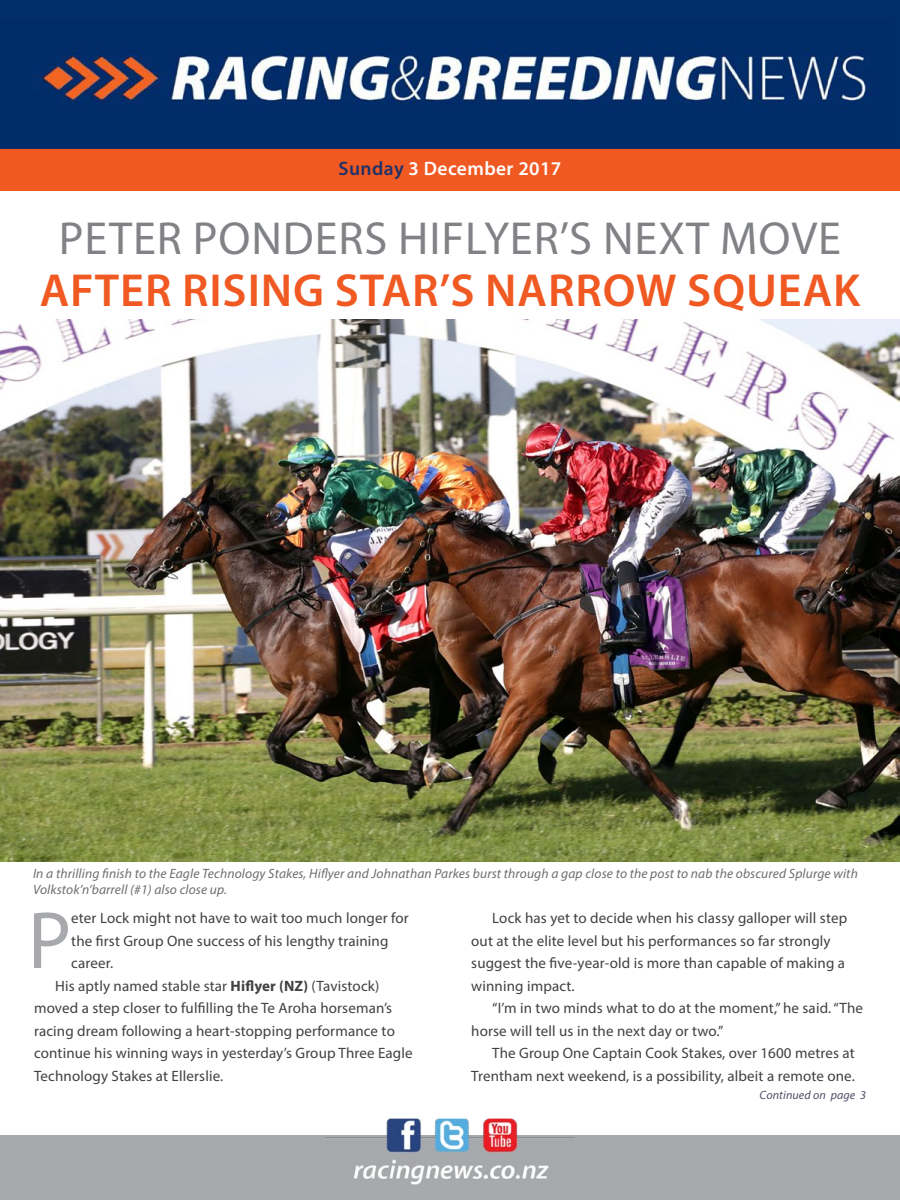
<style>
.page{position:relative;width:900px;height:1200px;background:#fff}
.page>*{position:absolute;margin:0;border:0;box-sizing:border-box;transform-origin:0 0}
.t1{font:81.75px "Myriad Pro";color:#a7a9ac}
.t2{font:46.5px "Myriad Pro";letter-spacing:.02em;color:#808285}
.t3{font:600 46.5px "Myriad Pro";letter-spacing:.02em;color:#f15922}
.t4{font:600 19.5px "Myriad Pro";letter-spacing:.02em;color:#fff}
.t5{font:15px/22.5px "Myriad Pro";letter-spacing:.01em;color:#414042}
.t6{font:italic 13.5px/16.5px "Myriad Pro";letter-spacing:.01em;color:#6d6e71}
.t7{font:italic 12px "Myriad Pro";letter-spacing:.01em;color:#4d4d6b}
.s1{color:#203267}
.s2{font-weight:700}
</style>
<div class="page">
<div style="left:0;top:148px;width:900px;height:43px;background:#f15922"></div>
<div style="left:0;top:1136px;width:900px;height:64px;background:#a7a9ac"></div>
<img style="left:0;top:0;width:900px;height:148px">
<img style="left:325px;top:1118px;width:250px;height:67px">
<img style="left:0;top:319px;width:900px;height:542px">
<h3 class="t4" style="left:339px;top:156px;width:224px"><span class="s1">Sunday</span> 3 December 2017</h3>
<h2 class="t2" style="left:59px;top:210px;width:784px">PETER PONDERS HIFLYER’S NEXT MOVE</h2>
<h2 class="t3" style="left:40px;top:261px;width:822px">AFTER RISING STAR’S NARROW SQUEAK</h2>
<p class="t6" style="left:33px;top:865px;width:826px">In a thrilling finish to the Eagle Technology Stakes, Hiflyer and Johnathan Parkes burst through a gap close to the post to nab the obscured Splurge with<br>Volkstok’n’barrell (#1) also close up.</p>
<h1 class="t1" style="left:28px;top:890px;width:45px">P</h1>
<p class="t5" style="left:71px;top:906px;width:339px">eter Lock might not have to wait too much longer for</p>
<p class="t5" style="left:71px;top:929px;width:319px">the first Group One success of his lengthy training</p>
<p class="t5" style="left:71px;top:951px;width:43px">career.</p>
<p class="t5" style="left:55px;top:974px;width:326px">His aptly named stable star <span class="s2">Hiflyer (NZ)</span> (Tavistock)</p>
<p class="t5" style="left:34px;top:996px;width:360px">moved a step closer to fulfilling the Te Aroha horseman’s</p>
<p class="t5" style="left:34px;top:1019px;width:362px">racing dream following a heart-stopping performance to</p>
<p class="t5" style="left:34px;top:1041px;width:380px">continue his winning ways in yesterday’s Group Three Eagle</p>
<p class="t5" style="left:34px;top:1064px;width:191px">Technology Stakes at Ellerslie.</p>
<p class="t5" style="left:471px;top:906px;width:378px;text-indent:21px">Lock has yet to decide when his classy galloper will step out at the elite level but his performances so far strongly suggest the five-year-old is more than capable of making a winning impact.</p>
<p class="t5" style="left:471px;top:996px;width:393px;text-indent:21px">“I’m in two minds what to do at the moment,” he said. “The horse will tell us in the next day or two.”</p>
<p class="t5" style="left:471px;top:1041px;width:385px;text-align:right">The Group One Captain Cook Stakes, over 1600 metres at<br>Trentham next weekend, is a possibility, albeit a remote one.</p>
<p class="t7" style="left:760px;top:1088px;width:108px">Continued on page 3</p>
</div>
